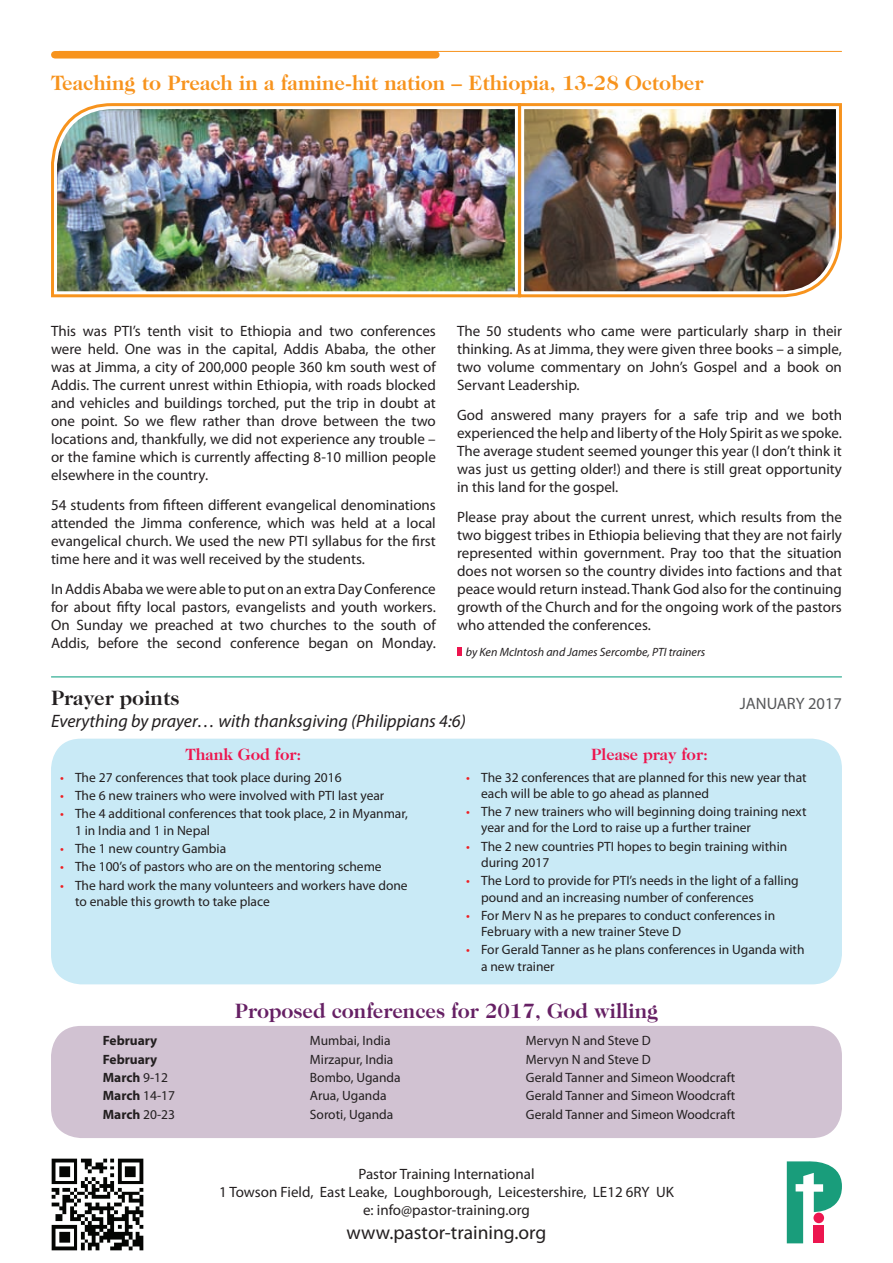
<style>
.page{position:relative;width:893px;height:1263px;background:#fff}
.page>*{position:absolute;margin:0;border:0;box-sizing:border-box;transform-origin:0 0}
.t1{font:700 21px "Caslon Two Twenty Four";color:#f7931d}
.t2{font:700 21px "Caslon Two Twenty Four";color:#662064}
.t3{font:700 21px "Caslon Two Twenty Four";color:#231f20}
.t4{font:19.5px "Myriad Pro";color:#231f20}
.t5{font:italic 18px "Myriad Pro";color:#231f20}
.t6{font:700 16.5px "Caslon Two Twenty Four";color:#ed154e}
.t7{font:16.5px "Myriad Pro";color:#57585a}
.t8{font:15px/18px "Myriad Pro";color:#231f20;text-align:justify}
.t9{font:13.5px/16.2px "Myriad Pro";color:#231f20}
.t10{font:700 13.5px "Myriad Pro";color:#231f20}
.t11{font:italic 12px "Myriad Pro";color:#231f20}
.s1{color:#ee1f23}
.s2{font-weight:400}
</style>
<div class="page">
<img style="left:51px;top:1158px;width:93px;height:92px">
<svg style="left:787px;top:1161px;width:55px;height:82px"></svg>
<div style="left:813px;top:1212px;width:11px;height:11px;background:#ec164f;border-radius:50%"></div>
<div style="left:814px;top:1225px;width:10px;height:18px;background:#ec164f"></div>
<div style="left:51px;top:739px;width:791px;height:245px;background:#c9eaf6;border-radius:30px"></div>
<div style="left:51px;top:1026px;width:791px;height:112px;background:#d1c2d2;border-radius:30px"></div>
<svg style="left:457px;top:648px;width:4px;height:8px"></svg>
<hr style="left:59px;top:51px;width:783px;height:1px;background:#f7931d">
<div style="left:55px;top:51px;width:381px;height:8px;background:#f7931d"></div>
<hr style="left:51px;top:676px;width:791px;height:1px;background:#009b7a">
<img style="left:51px;top:103px;width:466px;height:195px">
<img style="left:517px;top:103px;width:325px;height:195px">
<h1 class="t1" style="left:51px;top:71px;width:654px">Teaching to Preach in a famine-hit nation – Ethiopia, 13-28 October</h1>
<p class="t8" style="left:51px;top:321px;width:386px">This was PTI’s tenth visit to Ethiopia and two conferences were held. One was in the capital, Addis Ababa, the other was at Jimma, a city of 200,000 people 360 km south west of Addis. The current unrest within Ethiopia, with roads blocked and vehicles and buildings torched, put the trip in doubt at one point. So we flew rather than drove between the two locations and, thankfully, we did not experience any trouble – or the famine which is currently affecting 8-10 million people elsewhere in the country.</p>
<p class="t8" style="left:51px;top:495px;width:386px">54 students from fifteen different evangelical denominations attended the Jimma conference, which was held at a local evangelical church. We used the new PTI syllabus for the first time here and it was well received by the students.</p>
<p class="t8" style="left:51px;top:579px;width:386px">In Addis Ababa we were able to put on an extra Day Conference for about fifty local pastors, evangelists and youth workers.<br>On Sunday we preached at two churches to the south of Addis, before the second conference began on Monday.</p>
<p class="t8" style="left:457px;top:321px;width:386px">The 50 students who came were particularly sharp in their thinking. As at Jimma, they were given three books – a simple, two volume commentary on John’s Gospel and a book on Servant Leadership.</p>
<p class="t8" style="left:457px;top:405px;width:386px">God answered many prayers for a safe trip and we both experienced the help and liberty of the Holy Spirit as we spoke.<br>The average student seemed younger this year (I don’t think it was just us getting older!) and there is still great opportunity in this land for the gospel.</p>
<p class="t8" style="left:457px;top:507px;width:386px">Please pray about the current unrest, which results from the two biggest tribes in Ethiopia believing that they are not fairly represented within government. Pray too that the situation does not worsen so the country divides into factions and that peace would return instead. Thank God also for the continuing growth of the Church and for the ongoing work of the pastors who attended the conferences.</p>
<p class="t11" style="left:466px;top:645px;width:241px">by Ken McIntosh and James Sercombe, PTI trainers</p>
<h1 class="t3" style="left:51px;top:685px;width:130px">Prayer points</h1>
<p class="t5" style="left:51px;top:709px;width:416px">Everything by prayer… with thanksgiving (Philippians 4:6)</p>
<p class="t6" style="left:185px;top:744px;width:118px">Thank God for:</p>
<p class="t6" style="left:591px;top:744px;width:118px">Please pray for:</p>
<p class="t7" style="left:740px;top:694px;width:104px">JANUARY 2017</p>
<p class="t9" style="left:60px;top:769px;width:283px"><span class="s1">•</span> The 27 conferences that took place during 2016</p>
<p class="t9" style="left:60px;top:787px;width:326px"><span class="s1">•</span> The 6 new trainers who were involved with PTI last year</p>
<p class="t9" style="left:75px;top:805px;width:334px;text-indent:-15px"><span class="s1">•</span> The 4 additional conferences that took place, 2 in Myanmar,<br>1 in India and 1 in Nepal</p>
<p class="t9" style="left:60px;top:840px;width:168px"><span class="s1">•</span> The 1 new country Gambia</p>
<p class="t9" style="left:60px;top:858px;width:323px"><span class="s1">•</span> The 100’s of pastors who are on the mentoring scheme</p>
<p class="t9" style="left:75px;top:877px;width:334px;text-indent:-15px"><span class="s1">•</span> The hard work the many volunteers and workers have done to enable this growth to take place</p>
<p class="t9" style="left:481px;top:769px;width:327px;text-indent:-15px"><span class="s1">•</span> The 32 conferences that are planned for this new year that each will be able to go ahead as planned</p>
<p class="t9" style="left:481px;top:803px;width:327px;text-indent:-15px"><span class="s1">•</span> The 7 new trainers who will beginning doing training next year and for the Lord to raise up a further trainer</p>
<p class="t9" style="left:481px;top:838px;width:308px;text-indent:-15px"><span class="s1">•</span> The 2 new countries PTI hopes to begin training within during 2017</p>
<p class="t9" style="left:481px;top:872px;width:319px;text-indent:-15px"><span class="s1">•</span> The Lord to provide for PTI’s needs in the light of a falling pound and an increasing number of conferences</p>
<p class="t9" style="left:481px;top:907px;width:296px;text-indent:-15px"><span class="s1">•</span> For Merv N as he prepares to conduct conferences in<br>February with a new trainer Steve D</p>
<p class="t9" style="left:481px;top:941px;width:325px;text-indent:-15px"><span class="s1">•</span> For Gerald Tanner as he plans conferences in Uganda with a new trainer</p>
<h1 class="t2" style="left:235px;top:998px;width:425px">Proposed conferences for 2017, God willing</h1>
<p class="t10" style="left:103px;top:1032px;width:56px">February</p>
<p class="t9" style="left:310px;top:1033px;width:82px">Mumbai, India</p>
<p class="t9" style="left:526px;top:1033px;width:126px">Mervyn N and Steve D</p>
<p class="t10" style="left:103px;top:1050px;width:56px">February</p>
<p class="t9" style="left:310px;top:1051px;width:85px">Mirzapur, India</p>
<p class="t9" style="left:526px;top:1051px;width:126px">Mervyn N and Steve D</p>
<p class="t10" style="left:103px;top:1069px;width:67px">March <span class="s2">9-12</span></p>
<p class="t9" style="left:310px;top:1069px;width:92px">Bombo, Uganda</p>
<p class="t9" style="left:526px;top:1069px;width:211px">Gerald Tanner and Simeon Woodcraft</p>
<p class="t10" style="left:103px;top:1087px;width:74px">March <span class="s2">14-17</span></p>
<p class="t9" style="left:310px;top:1087px;width:78px">Arua, Uganda</p>
<p class="t9" style="left:526px;top:1087px;width:211px">Gerald Tanner and Simeon Woodcraft</p>
<p class="t10" style="left:103px;top:1105px;width:74px">March <span class="s2">20-23</span></p>
<p class="t9" style="left:310px;top:1106px;width:85px">Soroti, Uganda</p>
<p class="t9" style="left:526px;top:1106px;width:211px">Gerald Tanner and Simeon Woodcraft</p>
<p class="t8" style="left:219px;top:1165px;width:456px;text-align:center">Pastor Training International<br>1 Towson Field, East Leake, Loughborough, Leicestershire, LE12 6RY UK e: info@pastor-training.org</p>
<h2 class="t4" style="left:347px;top:1220px;width:201px">www.pastor-training.org</h2>
</div>
